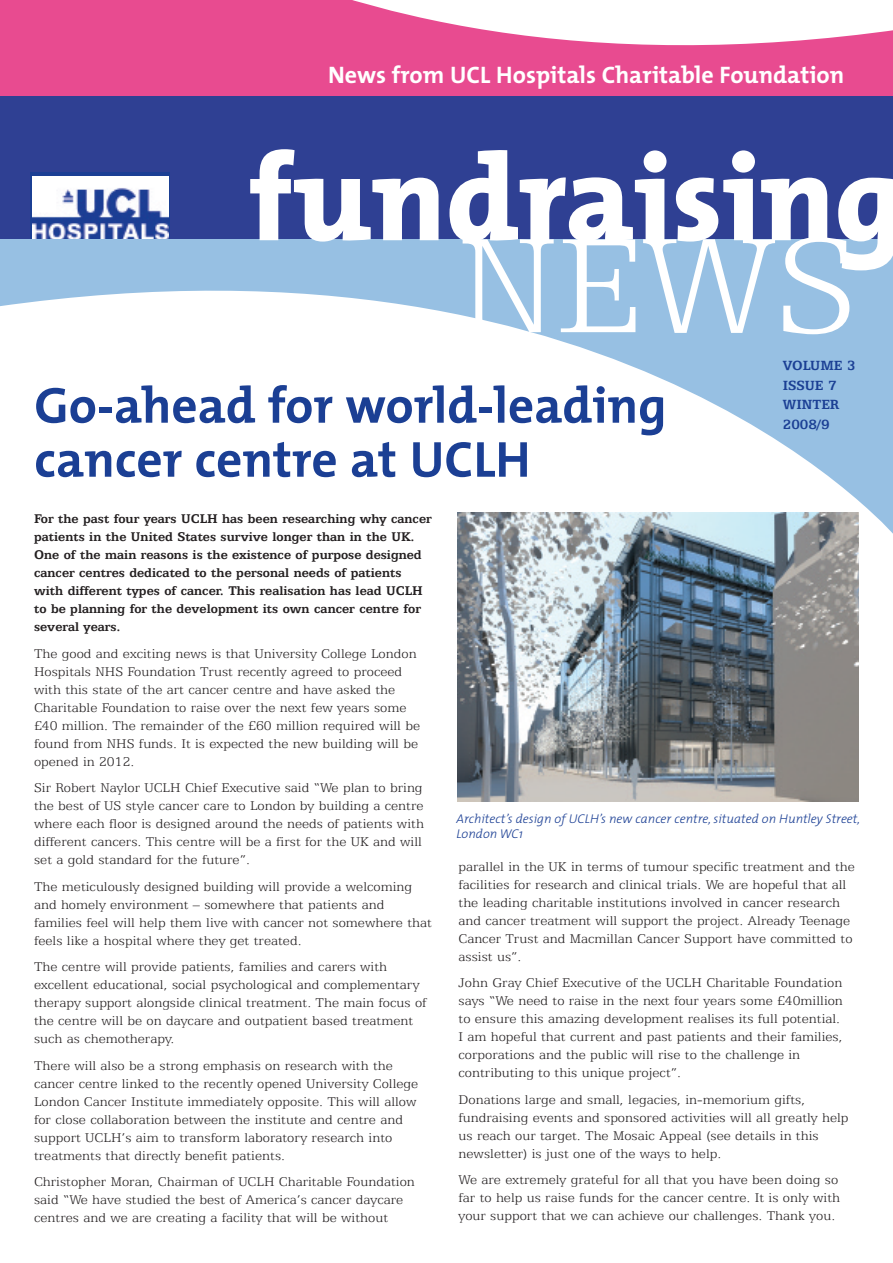
<style>
.page{position:relative;width:893px;height:1263px;background:#fff}
.page>*{position:absolute;margin:0;border:0;box-sizing:border-box;transform-origin:0 0}
.t1{font:300 151.5px "Egyptian 505 BT";color:#fff}
.t2{font:800 123.15px "The Mix";color:#fff}
.t3{font:700 51px "The Mix";color:#1b3f94}
.t4{font:700 24px "The Mix";color:#fff}
.t5{font:700 15px/19.5px "Egyptian 505 BT";color:#1b3f94}
.t6{font:300 14.25px/18px "Egyptian 505 BT";color:#231f20}
.t7{font:700 14.25px/18px "Egyptian 505 BT";color:#231f20}
.t8{font:italic 300 12.75px/15px "The Mix";color:#1b3f94}
</style>
<div class="page">
<svg style="left:0;top:0;width:893px;height:97px;fill:#e84b90"></svg>
<svg style="left:0;top:239px;width:893px;height:304px"></svg>
<div style="left:0;top:97px;width:893px;height:142px;background:#2f4093"></div>
<img style="left:458px;top:513px;width:401px;height:288px">
<svg style="left:30px;top:172px;width:139px;height:67px"></svg>
<img style="left:32px;top:177px;width:136px;height:62px">
<h3 class="t4" style="left:328px;top:67px;width:518px">News from UCL Hospitals Charitable Foundation</h3>
<h2 class="t2" style="left:249px;top:157px;width:655px">fundraising</h2>
<h1 class="t1" style="left:457px;top:240px;width:402px">NEWS</h1>
<p class="t5" style="left:783px;top:357px;width:75px">VOLUME 3<br>ISSUE 7<br>WINTER</p>
<h3 class="t3" style="left:34px;top:388px;width:634px">Go-ahead for world-leading</h3>
<p class="t5" style="left:783px;top:416px;width:48px">2008/9</p>
<h3 class="t3" style="left:34px;top:442px;width:498px">cancer centre at UCLH</h3>
<p class="t7" style="left:34px;top:511px;width:399px">For the past four years UCLH has been researching why cancer patients in the United States survive longer than in the UK.<br>One of the main reasons is the existence of purpose designed cancer centres dedicated to the personal needs of patients with different types of cancer. This realisation has lead UCLH to be planning for the development its own cancer centre for several years.</p>
<p class="t6" style="left:34px;top:646px;width:388px">The good and exciting news is that University College London Hospitals NHS Foundation Trust recently agreed to proceed with this state of the art cancer centre and have asked the Charitable Foundation to raise over the next few years some £40 million. The remainder of the £60 million required will be found from NHS funds. It is expected the new building will be opened in 2012.</p>
<p class="t6" style="left:34px;top:780px;width:391px">Sir Robert Naylor UCLH Chief Executive said “We plan to bring the best of US style cancer care to London by building a centre where each floor is designed around the needs of patients with different cancers. This centre will be a first for the UK and will set a gold standard for the future”.</p>
<p class="t6" style="left:34px;top:879px;width:399px">The meticulously designed building will provide a welcoming and homely environment – somewhere that patients and families feel will help them live with cancer not somewhere that feels like a hospital where they get treated.</p>
<p class="t6" style="left:34px;top:959px;width:394px">The centre will provide patients, families and carers with excellent educational, social psychological and complementary therapy support alongside clinical treatment. The main focus of the centre will be on daycare and outpatient based treatment such as chemotherapy.</p>
<p class="t6" style="left:34px;top:1058px;width:386px">There will also be a strong emphasis on research with the cancer centre linked to the recently opened University College London Cancer Institute immediately opposite. This will allow for close collaboration between the institute and centre and support UCLH’s aim to transform laboratory research into treatments that directly benefit patients.</p>
<p class="t6" style="left:34px;top:1174px;width:382px">Christopher Moran, Chairman of UCLH Charitable Foundation said “We have studied the best of America’s cancer daycare centres and we are creating a facility that will be without</p>
<p class="t8" style="left:456px;top:813px;width:405px">Architect’s design of UCLH’s new cancer centre, situated on Huntley Street,<br>London WC1</p>
<p class="t6" style="left:458px;top:859px;width:398px">parallel in the UK in terms of tumour specific treatment and the facilities for research and clinical trials. We are hopeful that all the leading charitable institutions involved in cancer research and cancer treatment will support the project. Already Teenage Cancer Trust and Macmillan Cancer Support have committed to assist us”.</p>
<p class="t6" style="left:458px;top:975px;width:386px">John Gray Chief Executive of the UCLH Charitable Foundation says “We need to raise in the next four years some £40million to ensure this amazing development realises its full potential.<br>I am hopeful that current and past patients and their families, corporations and the public will rise to the challenge in contributing to this unique project”.</p>
<p class="t6" style="left:458px;top:1092px;width:392px">Donations large and small, legacies, in-memorium gifts, fundraising events and sponsored activities will all greatly help us reach our target. The Mosaic Appeal (see details in this newsletter) is just one of the ways to help.</p>
<p class="t6" style="left:458px;top:1172px;width:383px">We are extremely grateful for all that you have been doing so far to help us raise funds for the cancer centre. It is only with your support that we can achieve our challenges. Thank you.</p>
</div>
